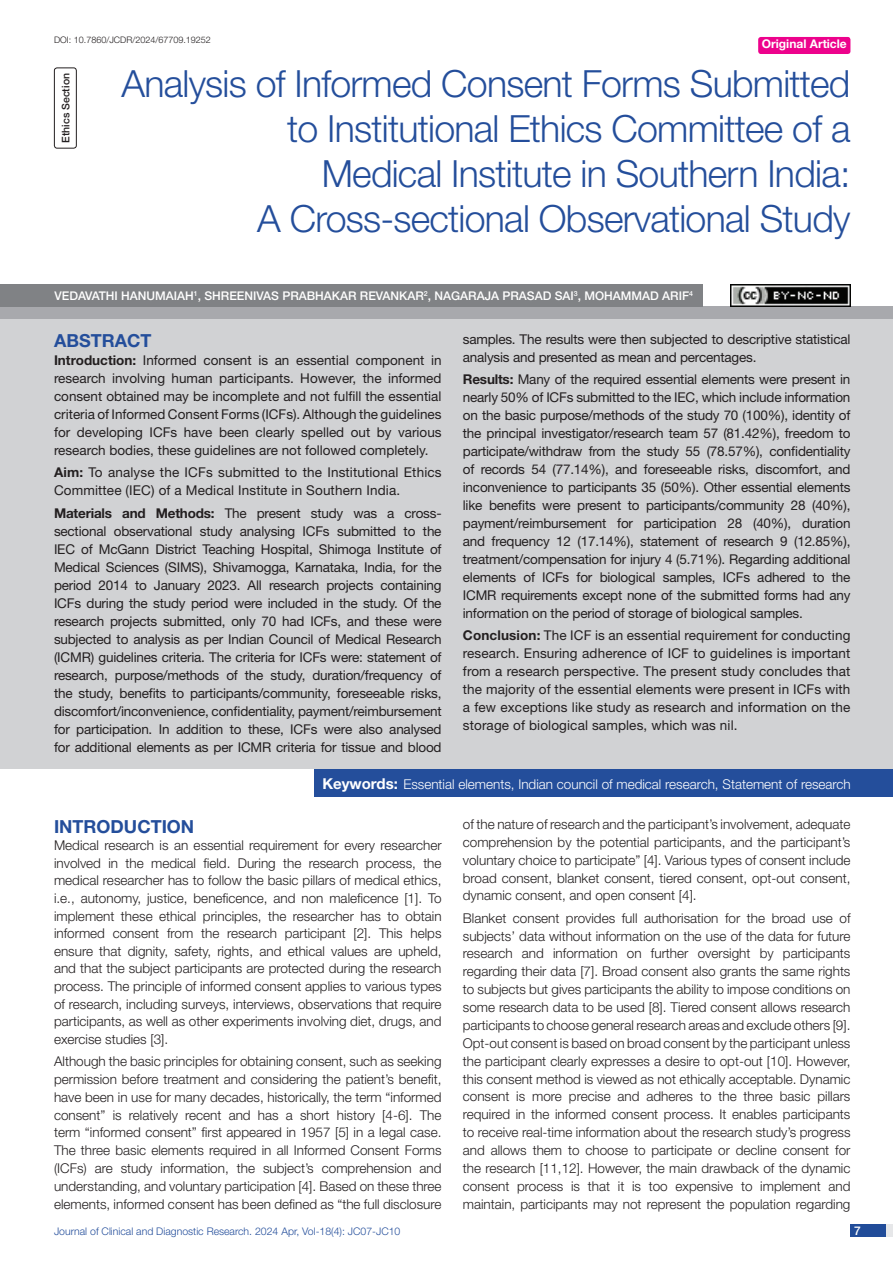
<style>
.page{position:relative;width:893px;height:1263px;background:#fff}
.page>*{position:absolute;margin:0;border:0;box-sizing:border-box;transform-origin:0 0}
.t1{font:300 37.5px/45px "Helvetica Neue";letter-spacing:-.02em;color:#244e9b;text-align:right}
.Heading{font:700 18px "Helvetica Neue";color:#244e9b}
.Abstract_head{font:700 18px "Helvetica Neue";color:#244e9b}
.Body_text{font:300 13.5px/17.9px "Helvetica Neue";color:#231f20;text-align:justify}
.Abstract_Text{font:13.5px/18px "Helvetica Neue";letter-spacing:-.015em;color:#231f20;text-align:justify}
.Abstract_Text-2{font:13.5px/18px "Helvetica Neue";letter-spacing:.01em;color:#231f20}
.Key_words{font:300 13.5px "Helvetica Neue";color:#fff}
.Author{font:500 12px "Helvetica Neue";color:#fff}
.t2{font:700 12px "Helvetica Neue";color:#fff}
.t3{font:300 10.5px "Helvetica Neue";color:#244e9b}
.section{font:500 10.5px "Helvetica Neue";color:#231f20}
.DOI{font:300 9px "Helvetica Neue";color:#231f20}
.s1{font-weight:700}
.s2{font-weight:700;font-size:15px}
</style>
<div class="page">
<div style="left:850px;top:1224px;width:43px;height:13px;background:#e6e7e9"></div>
<div style="left:850px;top:1224px;width:35px;height:13px;background:#214c99"></div>
<div style="left:758px;top:37px;width:92px;height:17px;background:#ed028c;border-radius:3px"></div>
<div style="left:54px;top:68px;width:23px;height:81px;border:1px solid #231f20;border-radius:3px"></div>
<div style="left:0;top:307px;width:893px;height:12px;background:#a8a9ad"></div>
<div style="left:0;top:284px;width:703px;height:23px;background:#808285"></div>
<div style="left:0;top:319px;width:893px;height:450px;background:#d1d2d4"></div>
<div style="left:314px;top:769px;width:579px;height:28px;background:#244e9b"></div>
<img style="left:730px;top:284px;width:120px;height:23px">
<p class="DOI" style="left:54px;top:35px;width:158px">DOI: 10.7860/JCDR/2024/67709.19252</p>
<p class="t2" style="left:762px;top:37px;width:87px">Original Article</p>
<p class="section" style="left:59px;top:143px;width:71px;rotate:-90deg">ETHICS SECTION</p>
<p class="t1" style="left:122px;top:60px;width:730px">Analysis of Informed Consent Forms Submitted to Institutional Ethics Committee of a<br>Medical Institute in Southern India:<br>A Cross-sectional Observational Study</p>
<p class="Author" style="left:54px;top:289px;width:314px">VEDAVATHI HANUMAIAH<sup>1</sup>, SHREE NIVAS PRABHAKAR REV</p>
<p class="Author" style="left:383px;top:289px;width:312px">ANKAR<sup>2</sup>, NAGARAJA PRASAD SAI<sup>3</sup>, MOHAMMAD ARIF<sup>4</sup></p>
<p class="Abstract_head" style="left:54px;top:329px;width:99px">ABSTRACT</p>
<p class="Abstract_Text" style="left:54px;top:351px;width:389px"><span class="s1">Introduction:</span> Informed consent is an essential component in research involving human participants. However, the informed consent obtained may be incomplete and not fulfill the essential criteria of Informed Consent Forms (ICFs). Although the guidelines for developing ICFs have been clearly spelled out by various research bodies, these guidelines are not followed completely.</p>
<p class="Abstract_Text-2" style="left:54px;top:463px;width:389px"><span class="s1">Aim:</span> To analyse the ICFs submitted to the Institutional Ethics<br>Committee (IEC) of a Medical Institute in Southern India.</p>
<p class="Abstract_Text" style="left:54px;top:504px;width:389px"><span class="s1">Materials and Methods:</span> The present study was a cross&shy;sectional observational study analysing ICFs submitted to the IEC of McGann District Teaching Hospital, Shimoga Institute of Medical Sciences (SIMS), Shivamogga, Karnataka, India, for the period 2014 to January 2023. All research projects containing ICFs during the study period were included in the study. Of the research projects submitted, only 70 had ICFs, and these were subjected to analysis as per Indian Council of Medical Research (ICMR) guidelines criteria. The criteria for ICFs were: statement of research, purpose/methods of the study, duration/frequency of the study, benefits to participants/community, foreseeable risks, discomfort/inconvenience, confidentiality, payment/reimbursement for participation. In addition to these, ICFs were also analysed for additional elements as per ICMR criteria for tissue and blood</p>
<p class="Abstract_Text" style="left:463px;top:330px;width:389px">samples. The results were then subjected to descriptive statistical analysis and presented as mean and percentages.</p>
<p class="Abstract_Text" style="left:463px;top:370px;width:389px"><span class="s1">Results:</span> Many of the required essential elements were present in nearly 50% of ICFs submitted to the IEC, which include information on the basic purpose/methods of the study 70 (100%), identity of the principal investigator/research team 57 (81.42%), freedom to participate/withdraw from the study 55 (78.57%), confidentiality of records 54 (77.14%), and foreseeable risks, discomfort, and inconvenience to participants 35 (50%). Other essential elements like benefits were present to participants/community 28 (40%), payment/reimbursement for participation 28 (40%), duration and frequency 12 (17.14%), statement of research 9 (12.85%), treatment/compensation for injury 4 (5.71%). Regarding additional elements of ICFs for biological samples, ICFs adhered to the ICMR requirements except none of the submitted forms had any information on the period of storage of biological samples.</p>
<p class="Abstract_Text" style="left:463px;top:626px;width:389px"><span class="s1">Conclusion:</span> The ICF is an essential requirement for conducting research. Ensuring adherence of ICF to guidelines is important from a research perspective. The present study concludes that the majority of the essential elements were present in ICFs with a few exceptions like study as research and information on the storage of biological samples, which was nil.</p>
<p class="Key_words" style="left:322px;top:775px;width:530px"><span class="s2">Keywords:</span> Essential elements, Indian council of medical research, Statement of research</p>
<p class="Heading" style="left:54px;top:815px;width:142px">INTRODUCTION</p>
<p class="Body_text" style="left:54px;top:836px;width:389px">Medical research is an essential requirement for every researcher involved in the medical field. During the research process, the medical researcher has to follow the basic pillars of medical ethics, i.e., autonomy, justice, beneficence, and non maleficence [1]. To implement these ethical principles, the researcher has to obtain informed consent from the research participant [2]. This helps ensure that dignity, safety, rights, and ethical values are upheld, and that the subject participants are protected during the research process. The principle of informed consent applies to various types of research, including surveys, interviews, observations that require participants, as well as other experiments involving diet, drugs, and exercise studies [3].</p>
<p class="Body_text" style="left:54px;top:1052px;width:389px">Although the basic principles for obtaining consent, such as seeking permission before treatment and considering the patient’s benefit, have been in use for many decades, historically, the term “informed consent” is relatively recent and has a short history [4-6]. The term “informed consent” first appeared in 1957 [5] in a legal case.<br>The three basic elements required in all Informed Consent Forms (ICFs) are study information, the subject’s comprehension and understanding, and voluntary participation [4]. Based on these three elements, informed consent has been defined as “the full disclosure</p>
<p class="Body_text" style="left:463px;top:815px;width:389px">of the nature of research and the participant’s involvement, adequate comprehension by the potential participants, and the participant’s voluntary choice to participate” [4]. Various types of consent include broad consent, blanket consent, tiered consent, opt-out consent, dynamic consent, and open consent [4].</p>
<p class="Body_text" style="left:463px;top:909px;width:389px">Blanket consent provides full authorisation for the broad use of subjects’ data without information on the use of the data for future research and information on further oversight by participants regarding their data [7]. Broad consent also grants the same rights to subjects but gives participants the ability to impose conditions on some research data to be used [8]. Tiered consent allows research participants to choose general research areas and exclude others [9].<br>Opt-out consent is based on broad consent by the participant unless the participant clearly expresses a desire to opt-out [10]. However, this consent method is viewed as not ethically acceptable. Dynamic consent is more precise and adheres to the three basic pillars required in the informed consent process. It enables participants to receive real-time information about the research study’s progress and allows them to choose to participate or decline consent for the research [11,12]. However, the main drawback of the dynamic consent process is that it is too expensive to implement and maintain, participants may not represent the population regarding</p>
<p class="t3" style="left:54px;top:1225px;width:348px">Journal of Clinical and Diagnostic Research. 2024 Apr, Vol-18(4): JC07-JC10</p>
<p class="Author" style="left:854px;top:1223px;width:8px">7</p>
</div>
